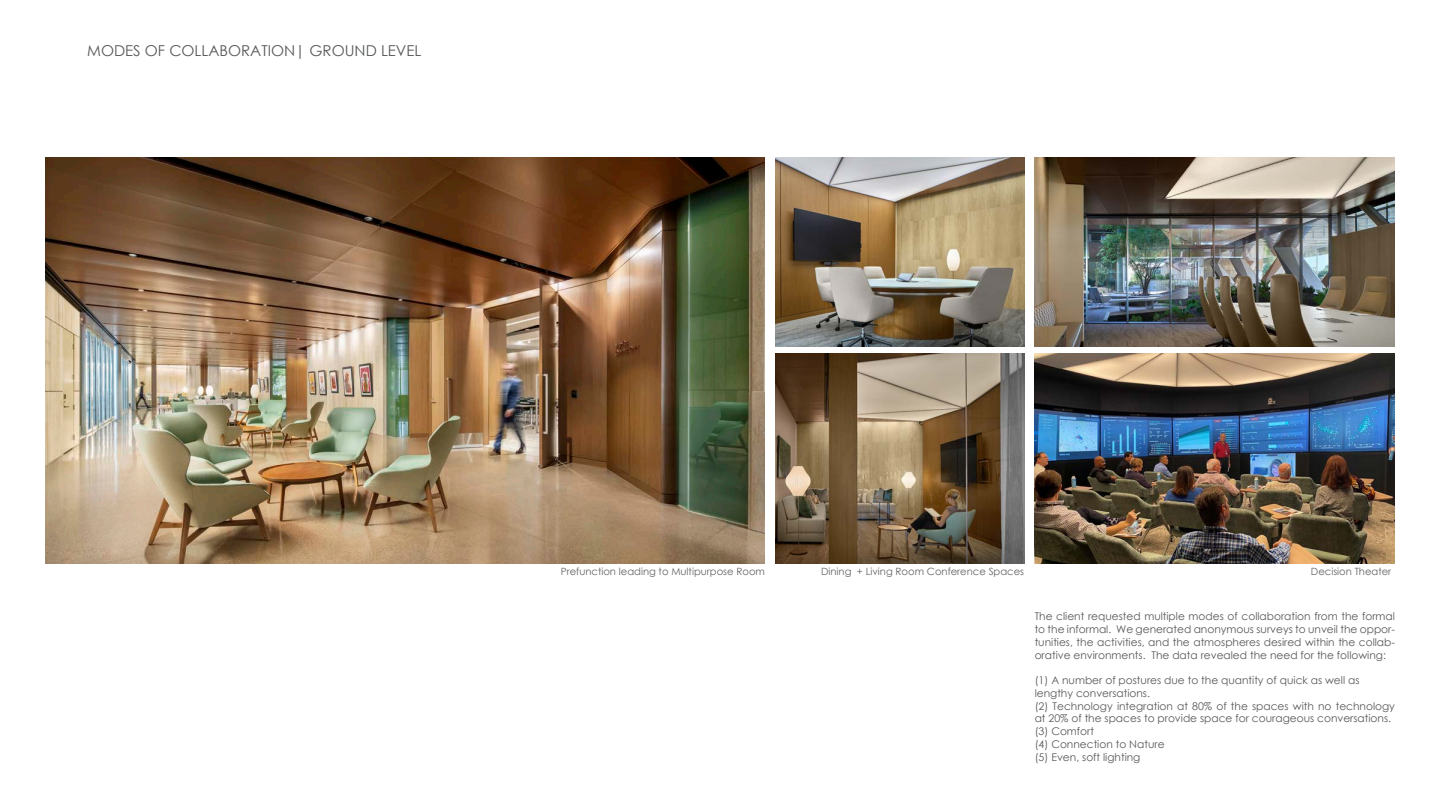
<style>
.page{position:relative;width:1440px;height:810px;background:#fff}
.page>*{position:absolute;margin:0;border:0;box-sizing:border-box;transform-origin:0 0}
.t1{font:15px "Century Gothic";color:#57585a}
.t2{font:10.62px/12.8px "Century Gothic";color:#57585a}
.t3{font:10px "Century Gothic";color:#636366}
</style>
<div class="page">
<img style="left:1035px;top:158px;width:360px;height:189px">
<img style="left:776px;top:354px;width:248px;height:210px">
<img style="left:45px;top:158px;width:720px;height:406px">
<img style="left:776px;top:158px;width:248px;height:188px">
<img style="left:1035px;top:354px;width:360px;height:210px">
<p class="t1" style="left:87px;top:40px;width:336px">MODES OF COLLABORATION| GROUND LEVEL</p>
<p class="t3" style="left:561px;top:565px;width:206px">Prefunction leading to Multipurpose Room</p>
<p class="t3" style="left:821px;top:565px;width:205px">Dining + Living Room Conference Spaces</p>
<p class="t3" style="left:1311px;top:565px;width:82px">Decision Theater</p>
<p class="t2" style="left:1035px;top:610px;width:362px;text-align:justify">The client requested multiple modes of collaboration from the formal to the informal. We generated anonymous surveys to unveil the oppor&shy;tunities, the activities, and the atmospheres desired within the collab&shy;orative environments. The data revealed the need for the following:</p>
<p class="t2" style="left:1035px;top:674px;width:326px">(1) A number of postures due to the quantity of quick as well as lengthy conversations.</p>
<p class="t2" style="left:1035px;top:699px;width:362px">(2) Technology integration at 80% of the spaces with no technology at 20% of the spaces to provide space for courageous conversations.</p>
<p class="t2" style="left:1035px;top:725px;width:61px">(3) Comfort</p>
<p class="t2" style="left:1035px;top:737px;width:131px">(4) Connection to Nature</p>
<p class="t2" style="left:1035px;top:750px;width:107px">(5) Even, soft lighting</p>
</div>
